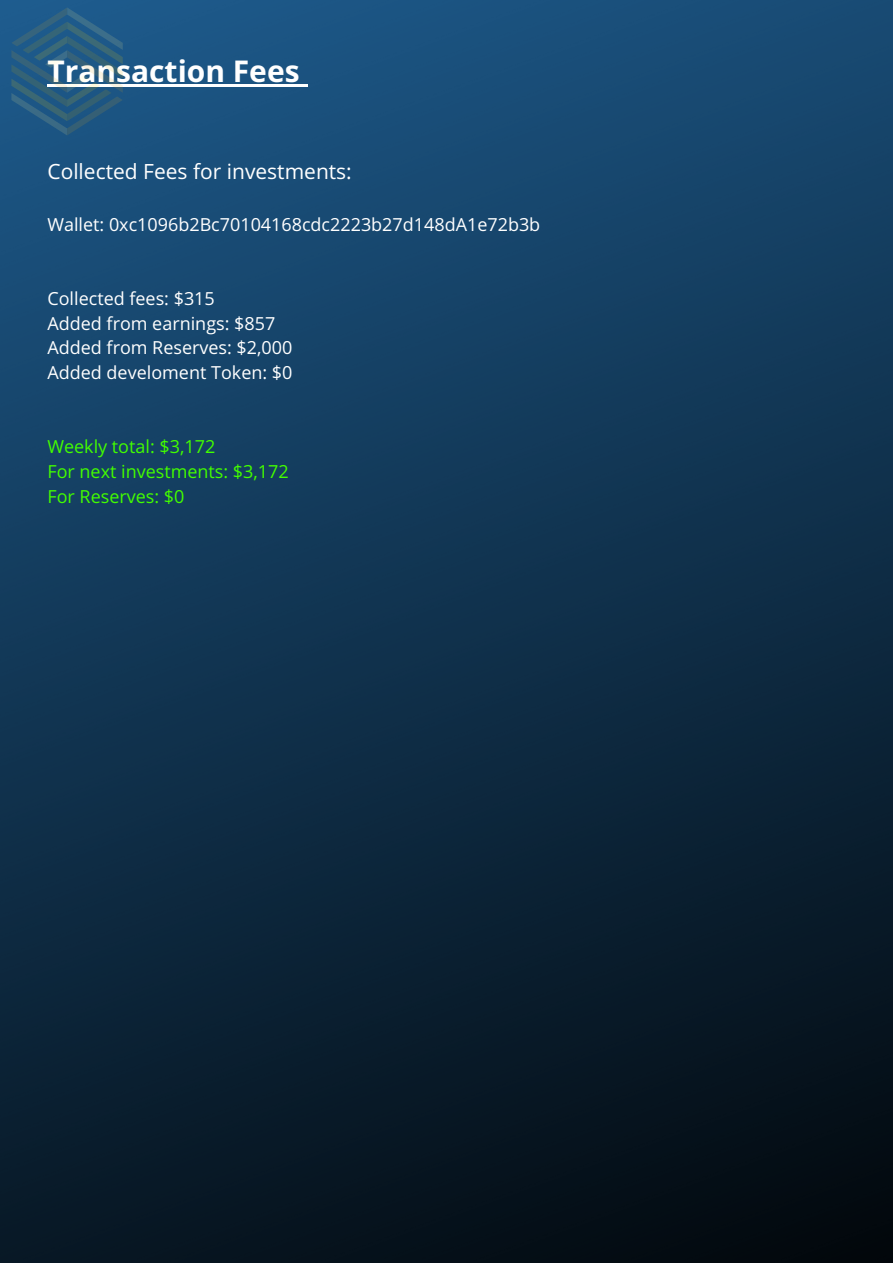
<style>
.page{position:relative;width:893px;height:1264px;background:#fff}
.page>*{position:absolute;margin:0;border:0;box-sizing:border-box;transform-origin:0 0}
.t1{font:700 30px "Open Sans Hebrew";color:#fff}
.t2{font:21px "Open Sans Hebrew";color:#fff}
.t3{font:18px/24.8px "Open Sans Hebrew";color:#fff}
.t4{font:18px/24.8px "Open Sans Hebrew";color:#42ff00}
</style>
<div class="page">
<img style="left:0;top:0;width:892px;height:1262px">
<hr style="left:47px;top:84px;width:252px;height:3px;background:#fff">
<svg style="left:299px;top:84px;width:8px;height:3px"></svg>
<svg style="left:11px;top:7px;width:112px;height:128px"></svg>
<h1 class="t1" style="left:47px;top:50px;width:254px">Transaction Fees</h1>
<p class="t2" style="left:47px;top:157px;width:306px">Collected Fees for investments:</p>
<p class="t3" style="left:47px;top:211px;width:494px">Wallet: 0xc1096b2Bc70104168cdc2223b27d148dA1e72b3b</p>
<p class="t3" style="left:47px;top:285px;width:246px">Collected fees: $315<br>Added from earnings: $857<br>Added from Reserves: $2,000<br>Added develoment Token: $0</p>
<p class="t4" style="left:47px;top:434px;width:243px">Weekly total: $3,172<br>For next investments: $3,172<br>For Reserves: $0</p>
</div>
